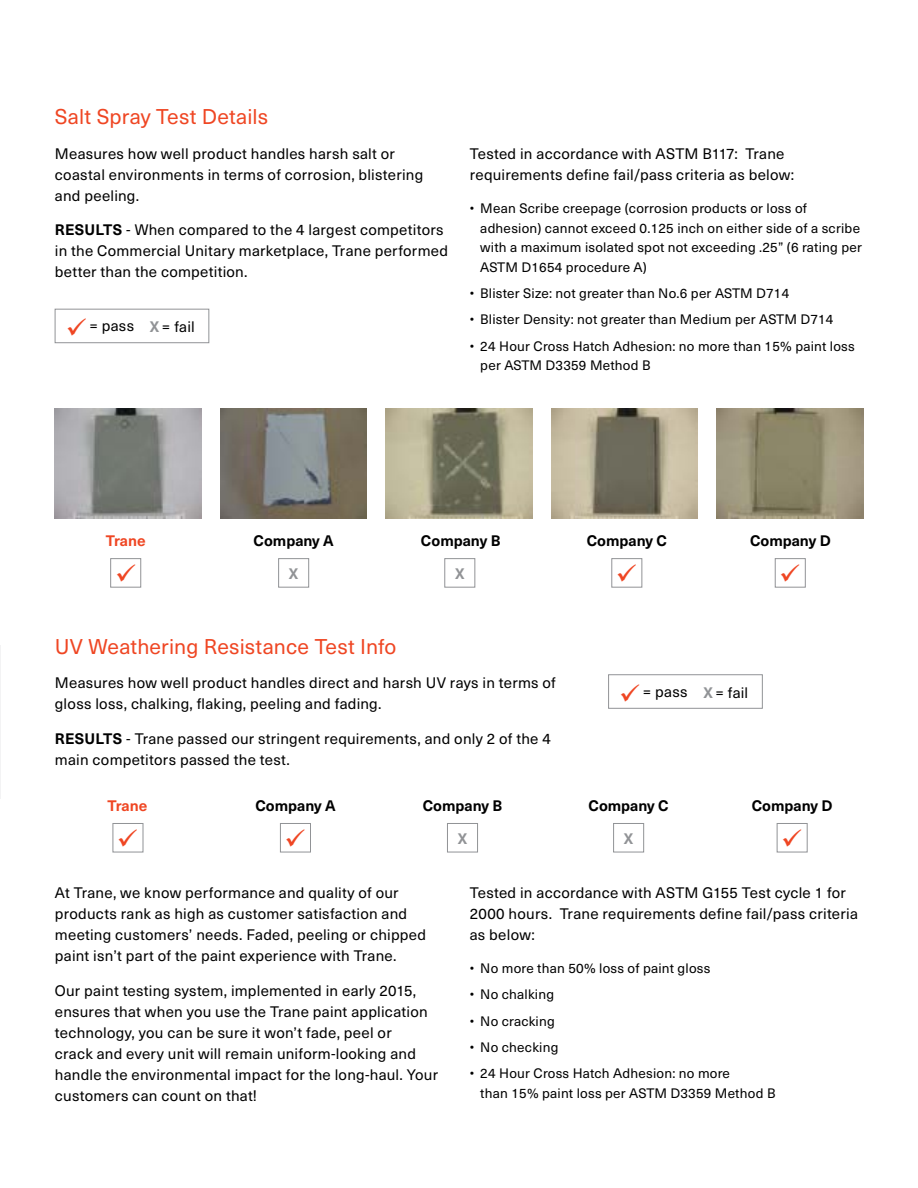
<style>
.page{position:relative;width:918px;height:1188px;background:#fff}
.page>*{position:absolute;margin:0;border:0;box-sizing:border-box;transform-origin:0 0}
.t1{font:21px "Neue Haas Unica W1 G";letter-spacing:.005em;color:#ef4623}
.t2{font:15px/21px "Neue Haas Unica W1 G";letter-spacing:.015em;color:#000}
.t3{font:700 15px "Neue Haas Unica W1 G";color:#000}
.t4{font:700 15px "Neue Haas Unica W1 G";letter-spacing:-.01em;color:#ef4623}
.t5{font:700 15px "Neue Haas Unica W1 G";color:#919396}
.t6{font:13.5px/19.5px "Neue Haas Unica W1 G";letter-spacing:.015em;color:#000}
.s1{font-weight:700}
.s2{font-weight:700;color:#919396}
</style>
<div class="page">
<hr style="left:0;top:645px;width:1px;height:154px;background:#f3f3f4">
<img style="left:55px;top:409px;width:146px;height:110px">
<img style="left:220px;top:409px;width:146px;height:110px">
<img style="left:386px;top:409px;width:147px;height:110px">
<img style="left:551px;top:409px;width:147px;height:110px">
<img style="left:717px;top:409px;width:146px;height:110px">
<div style="left:613px;top:823px;width:31px;height:29px;border:1px solid #919396"></div>
<div style="left:447px;top:823px;width:31px;height:29px;border:1px solid #919396"></div>
<div style="left:280px;top:823px;width:31px;height:29px;border:1px solid #919396"></div>
<div style="left:113px;top:823px;width:30px;height:29px;border:1px solid #919396"></div>
<div style="left:777px;top:823px;width:30px;height:29px;border:1px solid #919396"></div>
<div style="left:55px;top:309px;width:154px;height:34px;border:1px solid #919396"></div>
<div style="left:110px;top:558px;width:31px;height:29px;border:1px solid #919396"></div>
<div style="left:278px;top:558px;width:31px;height:29px;border:1px solid #919396"></div>
<div style="left:445px;top:558px;width:30px;height:29px;border:1px solid #919396"></div>
<div style="left:612px;top:558px;width:30px;height:29px;border:1px solid #919396"></div>
<div style="left:775px;top:558px;width:31px;height:29px;border:1px solid #919396"></div>
<h1 class="t1" style="left:55px;top:101px;width:215px">Salt Spray Test Details</h1>
<p class="t2" style="left:55px;top:142px;width:370px">Measures how well product handles harsh salt or coastal environments in terms of corrosion, blistering and peeling.</p>
<p class="t2" style="left:55px;top:218px;width:395px"><span class="s1">RESULTS</span> - When compared to the 4 largest competitors in the Commercial Unitary marketplace, Trane performed better than the competition.</p>
<p class="t2" style="left:89px;top:315px;width:46px">= pass</p>
<p class="t2" style="left:150px;top:316px;width:46px"><span class="s2">X</span> = fail</p>
<p class="t2" style="left:470px;top:143px;width:326px">Tested in accordance with ASTM B117: Trane requirements define fail/pass criteria as below:</p>
<p class="t6" style="left:480px;top:198px;width:383px;text-indent:-11px">• Mean Scribe creepage (corrosion products or loss of adhesion) cannot exceed 0.125 inch on either side of a scribe with a maximum isolated spot not exceeding .25” (6 rating per ASTM D1654 procedure A)</p>
<p class="t6" style="left:470px;top:283px;width:321px">• Blister Size: not greater than No.6 per ASTM D714</p>
<p class="t6" style="left:470px;top:309px;width:365px">• Blister Density: not greater than Medium per ASTM D714</p>
<p class="t6" style="left:480px;top:335px;width:376px;text-indent:-11px">• 24 Hour Cross Hatch Adhesion: no more than 15% paint loss per ASTM D3359 Method B</p>
<p class="t4" style="left:106px;top:529px;width:41px">Trane</p>
<p class="t3" style="left:254px;top:529px;width:82px">Company A</p>
<p class="t3" style="left:421px;top:529px;width:81px">Company B</p>
<p class="t3" style="left:587px;top:529px;width:82px">Company C</p>
<p class="t3" style="left:750px;top:529px;width:82px">Company D</p>
<p class="t5" style="left:289px;top:563px;width:11px">X</p>
<p class="t5" style="left:455px;top:563px;width:11px">X</p>
<h1 class="t1" style="left:55px;top:631px;width:343px">UV Weathering Resistance Test Info</h1>
<p class="t2" style="left:55px;top:672px;width:502px">Measures how well product handles direct and harsh UV rays in terms of gloss loss, chalking, flaking, peeling and fading.</p>
<p class="t2" style="left:55px;top:727px;width:497px"><span class="s1">RESULTS</span> - Trane passed our stringent requirements, and only 2 of the 4 main competitors passed the test.</p>
<p class="t2" style="left:643px;top:680px;width:46px">= pass</p>
<p class="t2" style="left:703px;top:681px;width:46px"><span class="s2">X</span> = fail</p>
<p class="t4" style="left:108px;top:794px;width:41px">Trane</p>
<p class="t3" style="left:255px;top:794px;width:82px">Company A</p>
<p class="t3" style="left:423px;top:794px;width:81px">Company B</p>
<p class="t3" style="left:589px;top:794px;width:82px">Company C</p>
<p class="t3" style="left:752px;top:794px;width:82px">Company D</p>
<p class="t5" style="left:458px;top:827px;width:11px">X</p>
<p class="t5" style="left:624px;top:827px;width:11px">X</p>
<p class="t2" style="left:55px;top:881px;width:373px">At Trane, we know performance and quality of our products rank as high as customer satisfaction and meeting customers’ needs. Faded, peeling or chipped paint isn’t part of the paint experience with Trane.</p>
<p class="t2" style="left:55px;top:979px;width:385px">Our paint testing system, implemented in early 2015, ensures that when you use the Trane paint application technology, you can be sure it won’t fade, peel or<br>crack and every unit will remain uniform-looking and handle the environmental impact for the long-haul. Your customers can count on that!</p>
<p class="t2" style="left:470px;top:882px;width:390px">Tested in accordance with ASTM G155 Test cycle 1 for<br>2000 hours. Trane requirements define fail/pass criteria as below:</p>
<p class="t6" style="left:470px;top:958px;width:242px">• No more than 50% loss of paint gloss</p>
<p class="t6" style="left:470px;top:984px;width:86px">• No chalking</p>
<p class="t6" style="left:470px;top:1010px;width:87px">• No cracking</p>
<p class="t6" style="left:470px;top:1037px;width:90px">• No checking</p>
<p class="t6" style="left:480px;top:1063px;width:297px;text-indent:-11px">• 24 Hour Cross Hatch Adhesion: no more<br>than 15% paint loss per ASTM D3359 Method B</p>
</div>
